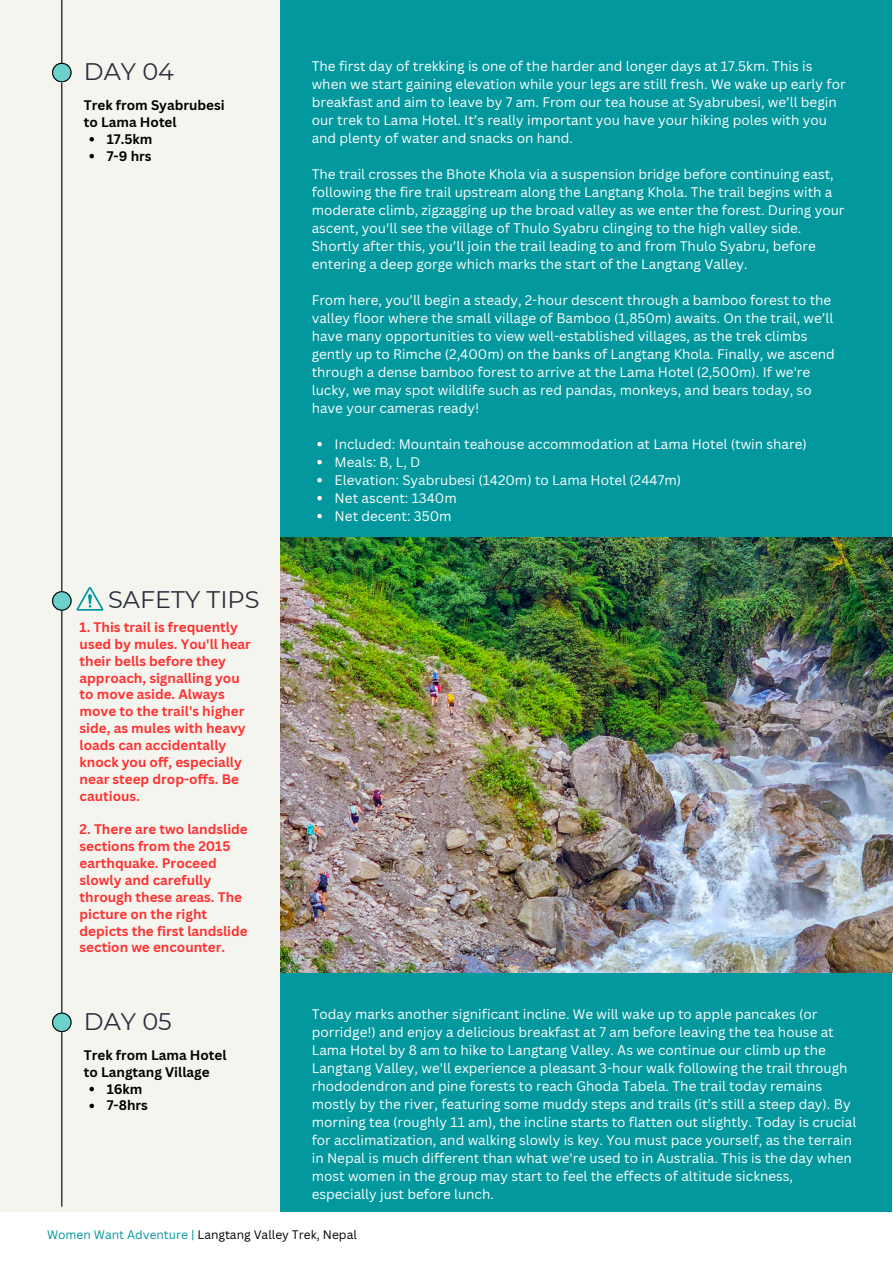
<style>
.page{position:relative;width:893px;height:1264px;background:#fff}
.page>*{position:absolute;margin:0;border:0;box-sizing:border-box;transform-origin:0 0}
.t1{font:24px "Montserrat";color:#2a2f3c}
.t2{font:13.5px/18px "Canva Sans";color:#fff}
.t3{font:700 13.5px/16.8px "Canva Sans";color:#ff3131}
.t4{font:700 13.5px/16.8px "Canva Sans";color:#000}
.t5{font:12px "Canva Sans";color:#000}
.s1{color:#03989e}
</style>
<div class="page">
<div style="left:0;top:0;width:280px;height:1211px;background:#f5f5ef"></div>
<hr style="left:61px;top:0;width:1px;height:1206px;background:#000">
<svg style="left:52px;top:63px;width:19px;height:19px"></svg>
<div style="left:280px;top:0;width:612px;height:1211px;background:#03989e"></div>
<svg style="left:317px;top:442px;width:5px;height:4px"></svg>
<svg style="left:317px;top:460px;width:5px;height:4px"></svg>
<svg style="left:317px;top:478px;width:5px;height:4px"></svg>
<svg style="left:317px;top:496px;width:5px;height:4px"></svg>
<svg style="left:317px;top:514px;width:5px;height:4px"></svg>
<svg style="left:52px;top:1012px;width:19px;height:19px"></svg>
<img style="left:281px;top:537px;width:611px;height:435px">
<svg style="left:89px;top:137px;width:5px;height:4px"></svg>
<svg style="left:89px;top:154px;width:5px;height:4px"></svg>
<svg style="left:89px;top:1086px;width:5px;height:5px"></svg>
<svg style="left:89px;top:1103px;width:5px;height:5px"></svg>
<svg style="left:52px;top:587px;width:51px;height:23px"></svg>
<p class="t1" style="left:84px;top:57px;width:92px">DAY 04</p>
<p class="t4" style="left:84px;top:96px;width:142px">Trek from Syabrubesi to Lama Hotel</p>
<p class="t4" style="left:107px;top:130px;width:47px">17.5km</p>
<p class="t4" style="left:107px;top:147px;width:46px">7-9 hrs</p>
<p class="t1" style="left:108px;top:585px;width:153px">SAFETY TIPS</p>
<p class="t3" style="left:80px;top:618px;width:173px">1. This trail is frequently used by mules. You'll hear their bells before they approach, signalling you to move aside. Always move to the trail's higher side, as mules with heavy loads can accidentally knock you off, especially near steep drop-offs. Be cautious.</p>
<p class="t3" style="left:80px;top:820px;width:170px">2. There are two landslide sections from the 2015 earthquake. Proceed slowly and carefully through these areas. The picture on the right depicts the first landslide section we encounter.</p>
<p class="t1" style="left:84px;top:1006px;width:89px">DAY 05</p>
<p class="t4" style="left:84px;top:1046px;width:144px">Trek from Lama Hotel to Langtang Village</p>
<p class="t4" style="left:107px;top:1079px;width:37px">16km</p>
<p class="t4" style="left:107px;top:1096px;width:43px">7-8hrs</p>
<p class="t2" style="left:312px;top:57px;width:535px">The first day of trekking is one of the harder and longer days at 17.5km. This is when we start gaining elevation while your legs are still fresh. We wake up early for breakfast and aim to leave by 7 am. From our tea house at Syabrubesi, we’ll begin our trek to Lama Hotel. It’s really important you have your hiking poles with you and plenty of water and snacks on hand.</p>
<p class="t2" style="left:312px;top:164px;width:534px">The trail crosses the Bhote Khola via a suspension bridge before continuing east, following the fire trail upstream along the Langtang Khola. The trail begins with a moderate climb, zigzagging up the broad valley as we enter the forest. During your ascent, you'll see the village of Thulo Syabru clinging to the high valley side.<br>Shortly after this, you’ll join the trail leading to and from Thulo Syabru, before entering a deep gorge which marks the start of the Langtang Valley.</p>
<p class="t2" style="left:312px;top:290px;width:524px">From here, you’ll begin a steady, 2-hour descent through a bamboo forest to the valley floor where the small village of Bamboo (1,850m) awaits. On the trail, we’ll have many opportunities to view well-established villages, as the trek climbs gently up to Rimche (2,400m) on the banks of Langtang Khola. Finally, we ascend through a dense bamboo forest to arrive at the Lama Hotel (2,500m). If we're lucky, we may spot wildlife such as red pandas, monkeys, and bears today, so have your cameras ready!</p>
<p class="t2" style="left:334px;top:434px;width:473px">Included: Mountain teahouse accommodation at Lama Hotel (twin share)</p>
<p class="t2" style="left:334px;top:452px;width:87px">Meals: B, L, D</p>
<p class="t2" style="left:334px;top:470px;width:348px">Elevation: Syabrubesi (1420m) to Lama Hotel (2447m)</p>
<p class="t2" style="left:334px;top:488px;width:124px">Net ascent: 1340m</p>
<p class="t2" style="left:334px;top:506px;width:118px">Net decent: 350m</p>
<p class="t2" style="left:312px;top:1004px;width:546px">Today marks another significant incline. We will wake up to apple pancakes (or porridge!) and enjoy a delicious breakfast at 7 am before leaving the tea house at Lama Hotel by 8 am to hike to Langtang Valley. As we continue our climb up the Langtang Valley, we'll experience a pleasant 3-hour walk following the trail through rhododendron and pine forests to reach Ghoda Tabela. The trail today remains mostly by the river, featuring some muddy steps and trails (it’s still a steep day). By morning tea (roughly 11 am), the incline starts to flatten out slightly. Today is crucial for acclimatization, and walking slowly is key. You must pace yourself, as the terrain in Nepal is much different than what we're used to in Australia. This is the day when most women in the group may start to feel the effects of altitude sickness, especially just before lunch.</p>
<p class="t5" style="left:47px;top:1225px;width:311px"><span class="s1">Women Want Adventure |</span> Langtang Valley Trek, Nepal</p>
</div>
